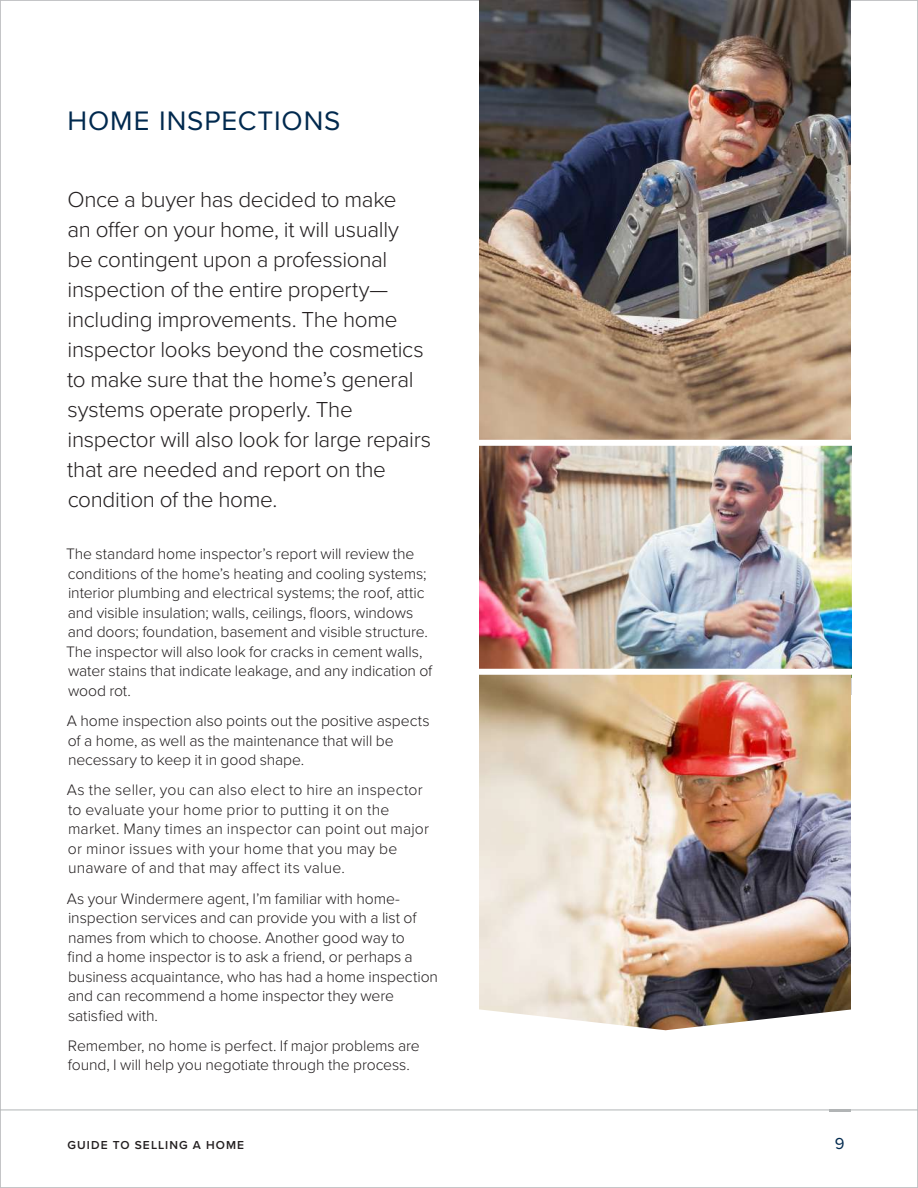
<style>
.page{position:relative;width:918px;height:1188px;background:#fff}
.page>*{position:absolute;margin:0;border:0;box-sizing:border-box;transform-origin:0 0}
.t1{font:27.75px "Proxima Nova";letter-spacing:.035em;color:#00294e}
.t2{font:300 22.5px/30px "Proxima Nova";letter-spacing:-.015em;color:#231f20}
.t3{font:16.5px "Proxima Nova";color:#00294e}
.t4{font:300 15.75px/19.5px "Proxima Nova";letter-spacing:-.005em;color:#231f20}
.t5{font:300 15.75px/19.5px "Proxima Nova";letter-spacing:.015em;color:#231f20}
.t6{font:600 12px "Proxima Nova";letter-spacing:.09em;color:#231f20}
</style>
<div class="page">
<img style="left:479px;top:0;width:372px;height:440px">
<img style="left:479px;top:446px;width:373px;height:232px">
<img style="left:479px;top:675px;width:372px;height:332px">
<svg style="left:479px;top:1007px;width:372px;height:24px"></svg>
<div style="left:460px;top:669px;width:412px;height:6px;background:#fff"></div>
<hr style="left:0;top:1110px;width:918px;height:1px;background:#b1b4b5">
<hr style="left:829px;top:1110px;width:21px;height:2px;background:#b1b4b5">
<h1 class="t1" style="left:68px;top:100px;width:274px">HOME INSPECTIONS</h1>
<p class="t2" style="left:67px;top:184px;width:366px">Once a buyer has decided to make<br>an offer on your home, it will usually<br>be contingent upon a professional inspection of the entire property— including improvements. The home inspector looks beyond the cosmetics to make sure that the home’s general systems operate properly. The inspector will also look for large repairs that are needed and report on the condition of the home.</p>
<p class="t4" style="left:66px;top:543px;width:368px">The standard home inspector’s report will review the conditions of the home’s heating and cooling systems; interior plumbing and electrical systems; the roof, attic and visible insulation; walls, ceilings, floors, windows and doors; foundation, basement and visible structure.<br>The inspector will also look for cracks in cement walls, water stains that indicate leakage, and any indication of wood rot.</p>
<p class="t4" style="left:67px;top:710px;width:364px">A home inspection also points out the positive aspects of a home, as well as the maintenance that will be necessary to keep it in good shape.</p>
<p class="t5" style="left:67px;top:779px;width:364px">As the seller, you can also elect to hire an inspector to evaluate your home prior to putting it on the market. Many times an inspector can point out major or minor issues with your home that you may be unaware of and that may affect its value.</p>
<p class="t4" style="left:67px;top:888px;width:373px">As your Windermere agent, I’m familiar with home&shy;inspection services and can provide you with a list of names from which to choose. Another good way to<br>find a home inspector is to ask a friend, or perhaps a business acquaintance, who has had a home inspection and can recommend a home inspector they were satisfied with.</p>
<p class="t4" style="left:68px;top:1035px;width:353px">Remember, no home is perfect. If major problems are found, I will help you negotiate through the process.</p>
<p class="t6" style="left:68px;top:1136px;width:178px">GUIDE TO SELLING A HOME</p>
<p class="t3" style="left:835px;top:1131px;width:11px">9</p>
</div>
